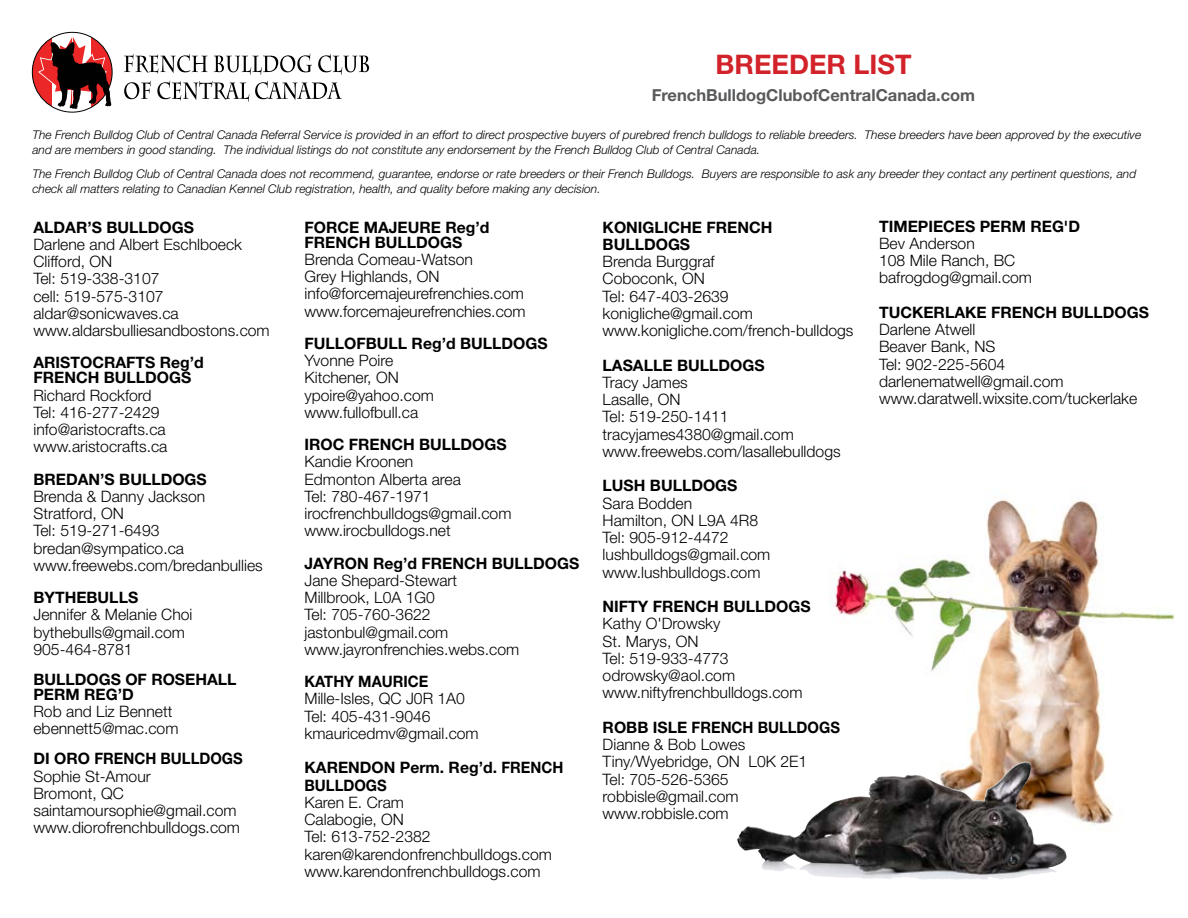
<style>
.page{position:relative;width:1188px;height:918px;background:#fff}
.page>*{position:absolute;margin:0;border:0;box-sizing:border-box;transform-origin:0 0}
.t1{font:700 27px "Helvetica Neue LT Std";color:#d2232a}
.t2{font:700 16.5px "Helvetica Neue LT Std";color:#58595b}
.t3{font:300 15.75px/17.2px "Helvetica Neue LT Std";color:#000}
.t4{font:700 15.75px/15px "Helvetica Neue LT Std";color:#000}
.t5{font:700 15.75px "Helvetica Neue LT Std";color:#000;scale:.94 1}
.t6{font:italic 300 12px/15px "Helvetica Neue LT Std";color:#000}
</style>
<div class="page">
<img style="left:811px;top:497px;width:364px;height:340px">
<svg style="left:32px;top:54px;width:4px;height:36px"></svg>
<svg style="left:36px;top:34px;width:76px;height:75px"></svg>
<svg style="left:124px;top:54px;width:84px;height:20px"></svg>
<svg style="left:214px;top:54px;width:98px;height:21px"></svg>
<svg style="left:318px;top:54px;width:51px;height:21px"></svg>
<svg style="left:124px;top:81px;width:27px;height:18px"></svg>
<svg style="left:157px;top:81px;width:92px;height:21px"></svg>
<svg style="left:255px;top:81px;width:87px;height:19px"></svg>
<img style="left:819px;top:762px;width:207px;height:50px">
<h1 class="t1" style="left:716px;top:48px;width:197px">BREEDER LIST</h1>
<p class="t2" style="left:652px;top:85px;width:325px">FrenchBulldogClubofCentralCanada.com</p>
<p class="t6" style="left:32px;top:127px;width:1111px">The French Bulldog Club of Central Canada Referral Service is provided in an effort to direct prospective buyers of purebred french bulldogs to reliable breeders. These breeders have been approved by the executive and are members in good standing. The individual listings do not constitute any endorsement by the French Bulldog Club of Central Canada.</p>
<p class="t6" style="left:32px;top:166px;width:1105px">The French Bulldog Club of Central Canada does not recommend, guarantee, endorse or rate breeders or their French Bulldogs. Buyers are responsible to ask any breeder they contact any pertinent questions, and check all matters relating to Canadian Kennel Club registration, health, and quality before making any decision.</p>
<p class="t4" style="left:305px;top:219px;width:186px">FORCE MAJEURE Reg’d<br>FRENCH BULLDOGS</p>
<p class="t3" style="left:305px;top:250px;width:223px">Brenda Comeau-Watson<br>Grey Highlands, ON info@forcemajeurefrenchies.com www.forcemajeurefrenchies.com</p>
<p class="t4" style="left:305px;top:335px;width:245px">FULLOFBULL Reg’d BULLDOGS</p>
<p class="t3" style="left:305px;top:352px;width:131px">Yvonne Poire<br>Kitchener, ON ypoire@yahoo.com www.fullofbull.ca</p>
<p class="t4" style="left:305px;top:437px;width:204px">IROC FRENCH BULLDOGS</p>
<p class="t3" style="left:305px;top:453px;width:208px">Kandie Kroonen<br>Edmonton Alberta area<br>Tel: 780-467-1971 irocfrenchbulldogs@gmail.com www.irocbulldogs.net</p>
<p class="t4" style="left:305px;top:555px;width:276px">JAYRON Reg’d FRENCH BULLDOGS</p>
<p class="t3" style="left:305px;top:571px;width:216px">Jane Shepard-Stewart<br>Millbrook, L0A 1G0<br>Tel: 705-760-3622 jastonbul@gmail.com www.jayronfrenchies.webs.com</p>
<p class="t5" style="left:305px;top:672px;width:133px">KATHY MAURICE</p>
<p class="t3" style="left:305px;top:690px;width:176px">Mille-Isles, QC J0R 1A0<br>Tel: 405-431-9046 kmauricedmv@gmail.com</p>
<p class="t4" style="left:305px;top:759px;width:260px;line-height:17.2px">KARENDON Perm. Reg’d. FRENCH<br>BULLDOGS</p>
<p class="t3" style="left:305px;top:793px;width:249px">Karen E. Cram<br>Calabogie, ON<br>Tel: 613-752-2382 karen@karendonfrenchbulldogs.com www.karendonfrenchbulldogs.com</p>
<p class="t4" style="left:879px;top:218px;width:202px">TIMEPIECES PERM REG'D</p>
<p class="t3" style="left:879px;top:234px;width:154px">Bev Anderson<br>108 Mile Ranch, BC bafrogdog@gmail.com</p>
<p class="t4" style="left:879px;top:304px;width:271px">TUCKERLAKE FRENCH BULLDOGS</p>
<p class="t3" style="left:879px;top:320px;width:260px">Darlene Atwell<br>Beaver Bank, NS<br>Tel: 902-225-5604 darlenematwell@gmail.com www.daratwell.wixsite.com/tuckerlake</p>
<p class="t4" style="left:33px;top:219px;width:162px">ALDAR’S BULLDOGS</p>
<p class="t3" style="left:33px;top:235px;width:238px">Darlene and Albert Eschlboeck<br>Clifford, ON<br>Tel: 519-338-3107<br>cell: 519-575-3107 aldar@sonicwaves.ca www.aldarsbulliesandbostons.com</p>
<p class="t4" style="left:33px;top:355px;width:172px">ARISTOCRAFTS Reg’d<br>FRENCH BULLDOGS</p>
<p class="t3" style="left:33px;top:386px;width:135px">Richard Rockford<br>Tel: 416-277-2429 info@aristocrafts.ca www.aristocrafts.ca</p>
<p class="t4" style="left:33px;top:471px;width:175px">BREDAN’S BULLDOGS</p>
<p class="t3" style="left:33px;top:487px;width:231px">Brenda &amp; Danny Jackson<br>Stratford, ON<br>Tel: 519-271-6493 bredan@sympatico.ca www.freewebs.com/bredanbullies</p>
<p class="t4" style="left:33px;top:590px;width:106px">BYTHEBULLS</p>
<p class="t3" style="left:33px;top:606px;width:160px">Jennifer &amp; Melanie Choi bythebulls@gmail.com<br>905-464-8781</p>
<p class="t4" style="left:33px;top:671px;width:205px">BULLDOGS OF ROSEHALL<br>PERM REG’D</p>
<p class="t3" style="left:33px;top:703px;width:147px">Rob and Liz Bennett ebennett5@mac.com</p>
<p class="t4" style="left:33px;top:751px;width:211px">DI ORO FRENCH BULLDOGS</p>
<p class="t3" style="left:33px;top:767px;width:208px">Sophie St-Amour<br>Bromont, QC saintamoursophie@gmail.com www.diorofrenchbulldogs.com</p>
<p class="t4" style="left:603px;top:218px;width:171px;line-height:17.2px">KONIGLICHE FRENCH<br>BULLDOGS</p>
<p class="t3" style="left:603px;top:253px;width:252px">Brenda Burggraf<br>Coboconk, ON<br>Tel: 647-403-2639 konigliche@gmail.com www.konigliche.com/french-bulldogs</p>
<p class="t4" style="left:603px;top:357px;width:163px">LASALLE BULLDOGS</p>
<p class="t3" style="left:603px;top:373px;width:240px">Tracy James<br>Lasalle, ON<br>Tel: 519-250-1411 tracyjames4380@gmail.com www.freewebs.com/lasallebulldogs</p>
<p class="t4" style="left:603px;top:478px;width:136px">LUSH BULLDOGS</p>
<p class="t3" style="left:603px;top:494px;width:169px">Sara Bodden<br>Hamilton, ON L9A 4R8<br>Tel: 905-912-4472 lushbulldogs@gmail.com www.lushbulldogs.com</p>
<p class="t4" style="left:603px;top:599px;width:210px">NIFTY FRENCH BULLDOGS</p>
<p class="t3" style="left:603px;top:615px;width:201px">Kathy O'Drowsky<br>St. Marys, ON<br>Tel: 519-933-4773 odrowsky@aol.com www.niftyfrenchbulldogs.com</p>
<p class="t4" style="left:603px;top:719px;width:239px">ROBB ISLE FRENCH BULLDOGS</p>
<p class="t3" style="left:603px;top:736px;width:206px">Dianne &amp; Bob Lowes<br>Tiny/Wyebridge, ON L0K 2E1<br>Tel: 705-526-5365 robbisle@gmail.com www.robbisle.com</p>
</div>
